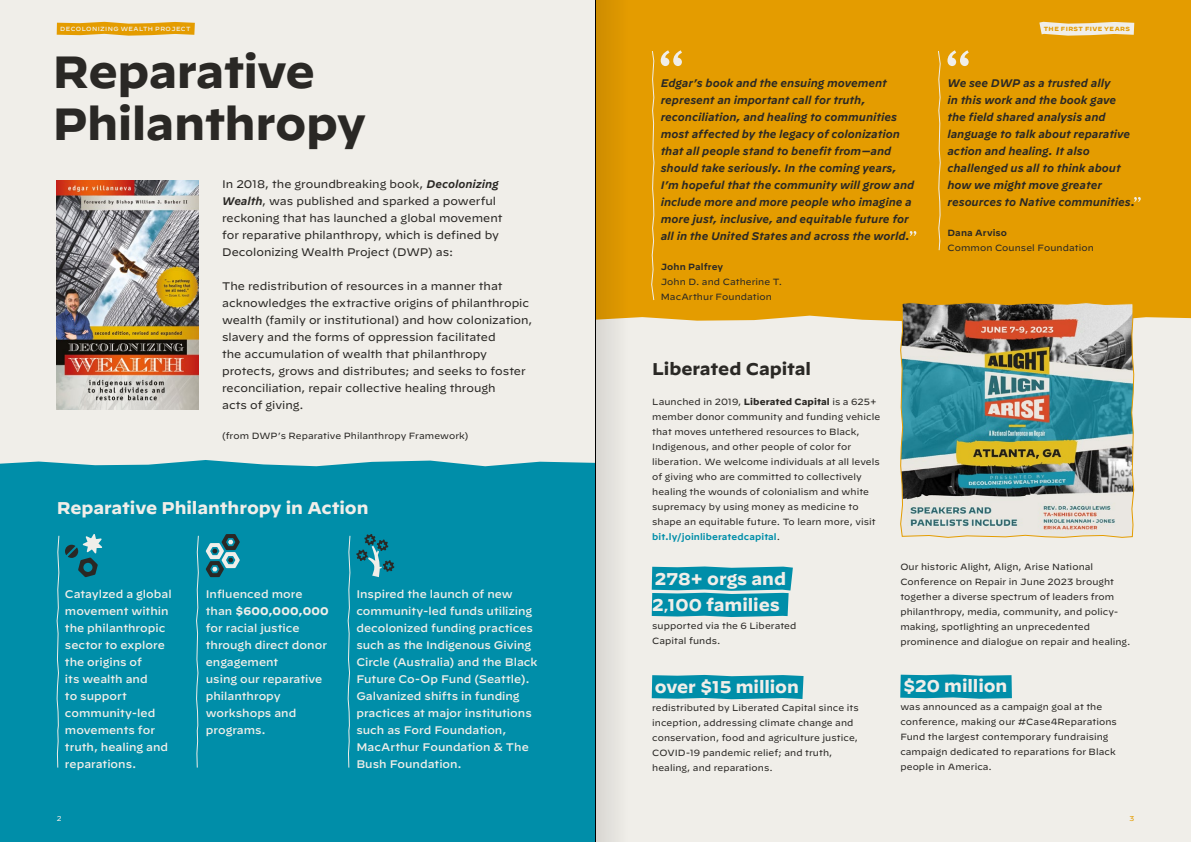
<style>
.page{position:relative;width:1191px;height:842px;background:#f0eee9}
.page>*{position:absolute;margin:0;border:0;box-sizing:border-box;transform-origin:0 0}
.t1{font:700 45px/52px "Decimal";letter-spacing:-.015em;color:#2a2825}
.t2{font:700 17px/26px "Decimal";letter-spacing:-.005em;color:#f0eee9}
.t3{font:700 17px "Decimal";letter-spacing:-.005em;color:#2a2825}
.t4{font:italic 600 11px/17px "Decimal";color:#2a2825}
.t5{font:500 11px/17px "Decimal";color:#f0eee9}
.t6{font:11px/17px "Decimal";color:#2a2825}
.t7{font:9px/15px "Decimal";letter-spacing:.01em;color:#2a2825}
.t8{font:600 9px "Decimal";letter-spacing:.01em;color:#2a2825}
.t9{font:7px "Decimal";color:#f0eee9}
.t10{font:7px "Decimal";color:#e49c00}
.t11{font:500 6px "Decimal";letter-spacing:.065em;color:#f0eee9}
.t12{font:700 6px "Decimal";letter-spacing:.065em;color:#e49c00}
.s1{font-weight:600;font-style:italic}
.s2{font-weight:700}
.s3{font-weight:600;color:#008ea9}
.s4{font-size:12px}
</style>
<div class="page">
<div style="left:631px;top:0;width:560px;height:321px;background:#e49c00"></div>
<div style="left:0;top:460px;width:595px;height:382px;background:#008ea9"></div>
<svg style="left:900px;top:674px;width:112px;height:25px;background:#1496ae"></svg>
<svg style="left:651px;top:674px;width:153px;height:26px;background:#1e9ab1"></svg>
<svg style="left:651px;top:566px;width:142px;height:51px;background:#1d99b0"></svg>
<svg style="left:596px;top:0;width:35px;height:842px"></svg>
<hr style="left:595px;top:0;width:1px;height:842px;background:#000">
<svg style="left:56px;top:21px;width:139px;height:15px;background:#e6ac2f"></svg>
<svg style="left:206px;top:534px;width:34px;height:43px"></svg>
<svg style="left:660px;top:50px;width:22px;height:16px"></svg>
<img style="left:900px;top:302px;width:234px;height:236px">
<svg style="left:1026px;top:16px;width:120px;height:27px"></svg>
<svg style="left:651px;top:50px;width:3px;height:251px"></svg>
<svg style="left:909px;top:231px;width:7px;height:5px"></svg>
<svg style="left:947px;top:50px;width:21px;height:16px"></svg>
<svg style="left:937px;top:50px;width:4px;height:201px"></svg>
<svg style="left:1134px;top:197px;width:6px;height:5px"></svg>
<img style="left:56px;top:180px;width:142px;height:229px">
<svg style="left:56px;top:534px;width:46px;height:234px;background:#0a8ea7"></svg>
<svg style="left:196px;top:535px;width:3px;height:233px"></svg>
<svg style="left:347px;top:534px;width:47px;height:234px;background:#098ea8"></svg>
<p class="t11" style="left:60px;top:23px;width:132px">DECOLONIZING WEALTH PROJECT</p>
<p class="t12" style="left:1043px;top:25px;width:88px">THE FIRST FIVE YEARS</p>
<h1 class="t1" style="left:52px;top:47px;width:315px">Reparative<br>Philanthropy</h1>
<p class="t6" style="left:222px;top:176px;width:282px">In 2018, the groundbreaking book, <span class="s1">Decolonizing Wealth</span>, was published and sparked a powerful reckoning that has launched a global movement for reparative philanthropy, which is defined by Decolonizing Wealth Project (DWP) as:</p>
<p class="t6" style="left:222px;top:278px;width:312px">The redistribution of resources in a manner that acknowledges the extractive origins of philanthropic wealth (family or institutional) and how colonization, slavery and the forms of oppression facilitated<br>the accumulation of wealth that philanthropy protects, grows and distributes; and seeks to foster reconciliation, repair collective healing through<br>acts of giving.</p>
<p class="t7" style="left:222px;top:428px;width:248px">(from DWP’s Reparative Philanthropy Framework)</p>
<h2 class="t2" style="left:57px;top:495px;width:313px">Reparative Philanthropy in Action</h2>
<p class="t5" style="left:65px;top:584px;width:108px">Cataylzed a global movement within the philanthropic sector to explore the origins of<br>its wealth and<br>to support community-led movements for truth, healing and reparations.</p>
<p class="t5" style="left:206px;top:584px;width:124px">Influenced more than <span class="s2">$600,000,000 </span>for racial justice through direct donor engagement<br>using our reparative philanthropy workshops and programs.</p>
<p class="t5" style="left:356px;top:584px;width:183px">Inspired the launch of new community-led funds utilizing decolonized funding practices such as the Indigenous Giving<br>Circle (Australia) and the Black<br>Future Co-Op Fund (Seattle).<br>Galvanized shifts in funding practices at major institutions such as Ford Foundation,<br>MacArthur Foundation &amp; The<br>Bush Foundation.</p>
<p class="t4" style="left:660px;top:73px;width:255px">Edgar’s book and the ensuing movement represent an important call for truth, reconciliation, and healing to communities most affected by the legacy of colonization that all people stand to benefit from—and should take seriously. In the coming years, I’m hopeful that the community will grow and include more and more people who imagine a more just, inclusive, and equitable future for all in the United States and across the world.</p>
<p class="t8" style="left:660px;top:258px;width:64px">John Palfrey</p>
<p class="t7" style="left:660px;top:274px;width:123px">John D. and Catherine T.<br>MacArthur Foundation</p>
<p class="t4" style="left:947px;top:73px;width:189px">We see DWP as a trusted ally<br>in this work and the book gave the field shared analysis and language to talk about reparative action and healing. It also challenged us all to think about how we might move greater resources to Native communities.</p>
<p class="t8" style="left:947px;top:224px;width:61px">Dana Arviso</p>
<p class="t7" style="left:947px;top:240px;width:148px">Common Counsel Foundation</p>
<h2 class="t3" style="left:652px;top:359px;width:160px">Liberated Capital</h2>
<p class="t7" style="left:652px;top:394px;width:229px">Launched in 2019, <span class="s2">Liberated Capital</span> is a 625+ member donor community and funding vehicle that moves untethered resources to Black, Indigenous, and other people of color for liberation. We welcome individuals at all levels of giving who are committed to collectively healing the wounds of colonialism and white supremacy by using money as medicine to shape an equitable future. To learn more, visit <span class="s3">bit.ly/joinliberatedcapital</span>.</p>
<h2 class="t2" style="left:652px;top:566px;width:135px">278+ orgs and<br>2<span class="s4">,</span>100 families</h2>
<p class="t7" style="left:652px;top:618px;width:146px">supported via the 6 Liberated<br>Capital funds.</p>
<h2 class="t2" style="left:655px;top:674px;width:145px">over $15 million</h2>
<p class="t7" style="left:652px;top:700px;width:208px">redistributed by Liberated Capital since its inception, addressing climate change and conservation, food and agriculture justice, COVID-19 pandemic relief; and truth, healing, and reparations.</p>
<p class="t7" style="left:900px;top:560px;width:232px">Our historic Alight, Align, Arise National Conference on Repair in June 2023 brought together a diverse spectrum of leaders from philanthropy, media, community, and policy&shy;making, spotlighting an unprecedented prominence and dialogue on repair and healing.</p>
<h2 class="t2" style="left:903px;top:673px;width:106px">$20 million</h2>
<p class="t7" style="left:900px;top:700px;width:218px">was announced as a campaign goal at the conference, making our #Case4Reparations Fund the largest contemporary fundraising campaign dedicated to reparations for Black people in America.</p>
<p class="t9" style="left:57px;top:814px;width:6px">2</p>
<p class="t10" style="left:1129px;top:814px;width:6px">3</p>
</div>
